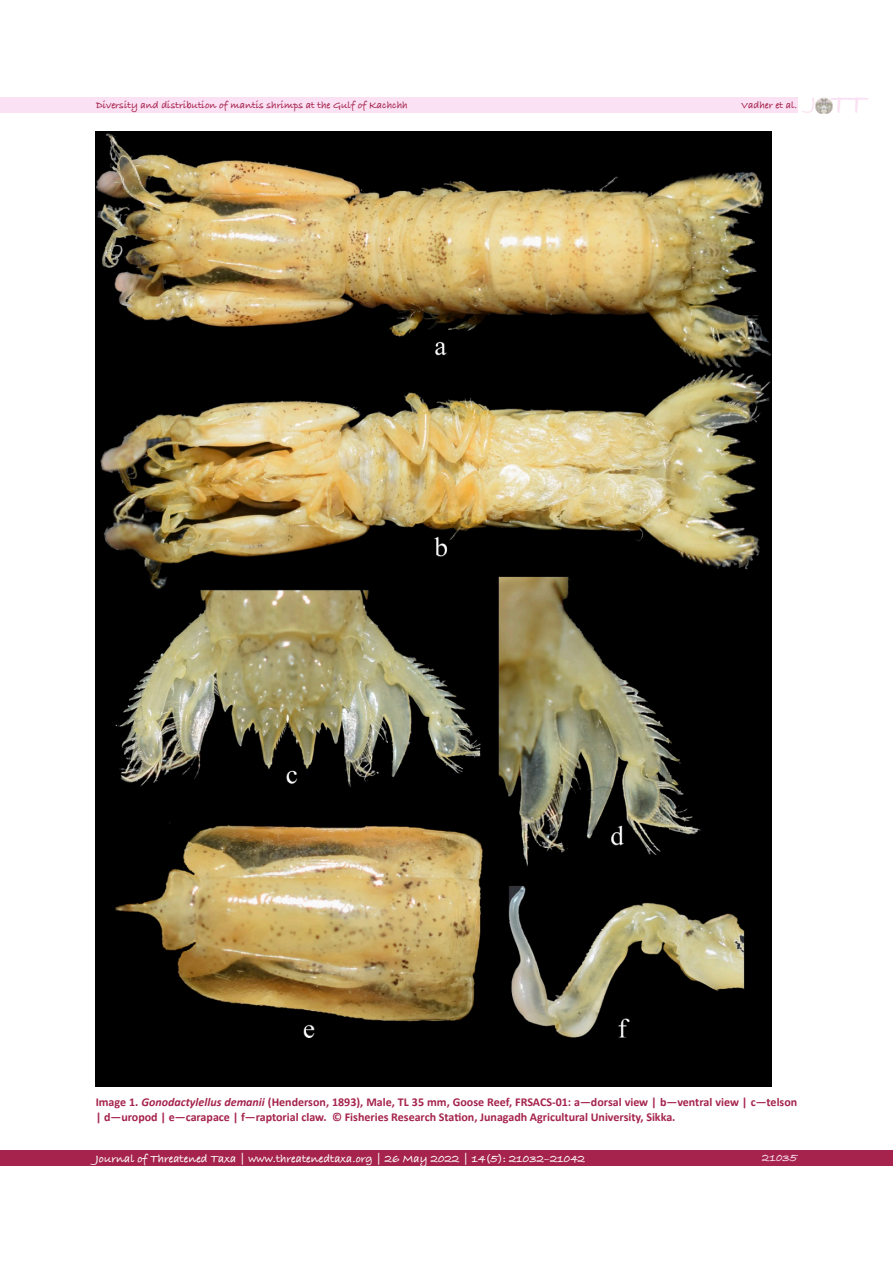
<style>
.page{position:relative;width:893px;height:1263px;background:#fff}
.page>*{position:absolute;margin:0;border:0;box-sizing:border-box;transform-origin:0 0}
.t1{font:700 28.95px "Bradley Hand ITCTT";color:#fbe1f4}
.t2{font:700 12px/14.4px "Calibri";color:#a5234c}
.t3{font:700 12px "Bradley Hand ITCTT";color:#fff}
.t4{font:700 12px "Bradley Hand ITCTT";color:#fbe1f4}
.t5{font:700 10.5px "Bradley Hand ITCTT";letter-spacing:-.005em;color:#a5234c}
.s1{font-family:"Calibri Bold Italic 2";font-weight:400}
</style>
<div class="page">
<div style="left:0;top:97px;width:797px;height:16px;background:#fbe1f4"></div>
<div style="left:0;top:1150px;width:893px;height:16px;background:#a5234c"></div>
<img style="left:815px;top:97px;width:17px;height:16px">
<img style="left:96px;top:132px;width:675px;height:954px">
<h1 class="t1" style="left:811px;top:82px;width:57px"><sup>J</sup> TT</h1>
<p class="t5" style="left:96px;top:97px;width:313px">Diversity and distribution of mantis shrimps at the Gulf of Kachchh</p>
<p class="t5" style="left:741px;top:97px;width:57px">Vadher et al.</p>
<p class="t2" style="left:96px;top:1095px;width:703px">Image 1. <span class="s1">Gonodactylellus demanii</span> (Henderson, 1893), Male, TL 35 mm, Goose Reef, FRSACS-01: a—dorsal view | b—ventral view | c—telson | d—uropod | e—carapace | f—raptorial claw. © Fisheries Research Station, Junagadh Agricultural University, Sikka.</p>
<p class="t3" style="left:96px;top:1149px;width:491px">Journal of Threatened Taxa | www.threatenedtaxa.org | 26 May 2022 | 14(5): 21032–21042</p>
<p class="t4" style="left:762px;top:1149px;width:36px">21035</p>
</div>
